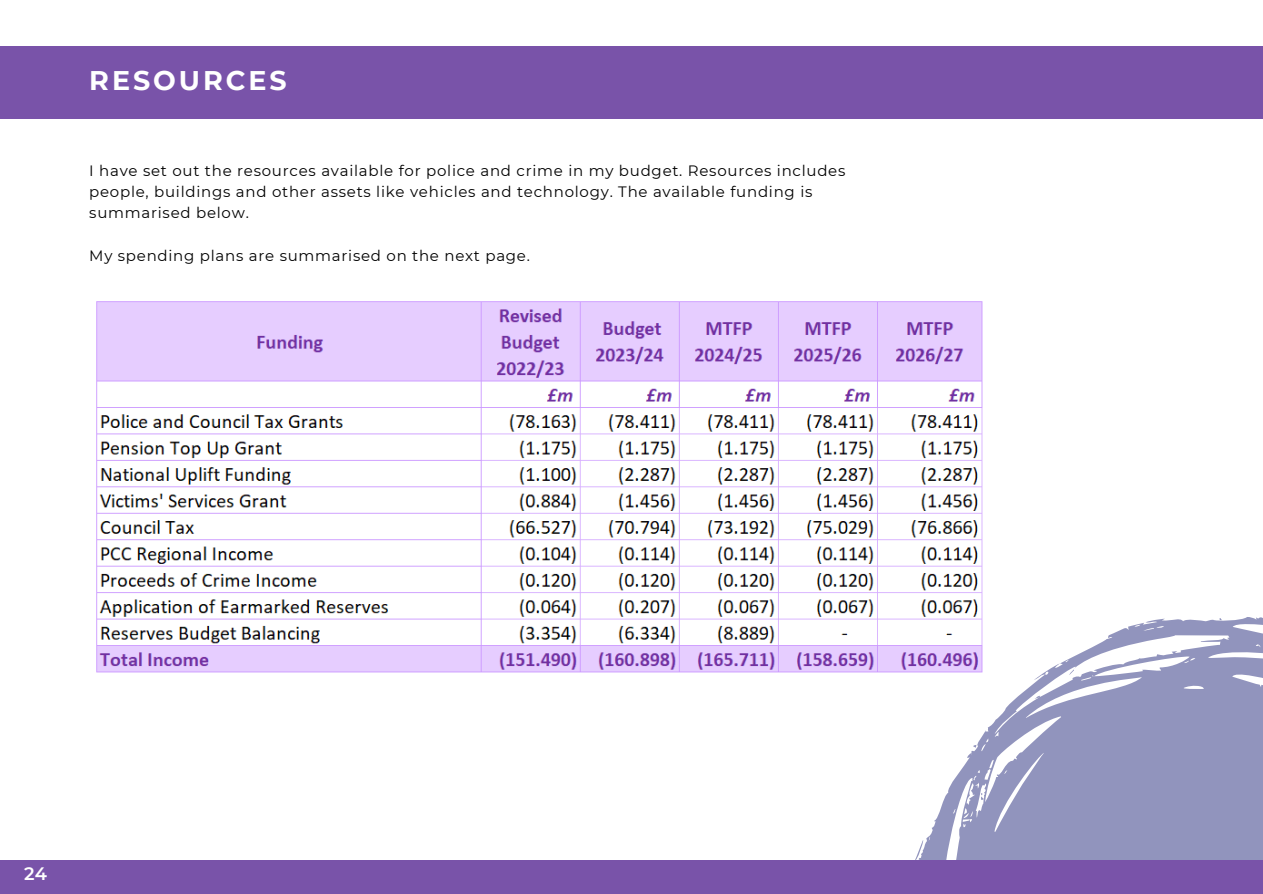
<style>
.page{position:relative;width:1263px;height:894px;background:#fff}
.page>*{position:absolute;margin:0;border:0;box-sizing:border-box;transform-origin:0 0}
.t1{font:700 27px "Montserrat";letter-spacing:.11em;color:#fff}
.t2{font:600 18px "Montserrat";color:#fff}
.t3{font:15px/21.3px "Montserrat";letter-spacing:.05em;color:#000}
</style>
<div class="page">
<div style="left:0;top:47px;width:1263px;height:71px;background:#7953a9"></div>
<svg style="left:923px;top:617px;width:340px;height:242px;fill:#9194bd"></svg>
<svg style="left:915px;top:840px;width:8px;height:19px"></svg>
<svg style="left:1069px;top:667px;width:6px;height:8px"></svg>
<svg style="left:980px;top:792px;width:4px;height:8px"></svg>
<div style="left:0;top:859px;width:1263px;height:34px;background:#7953a9"></div>
<img style="left:96px;top:301px;width:891px;height:375px">
<p class="t1" style="left:89px;top:64px;width:199px">RESOURCES</p>
<p class="t3" style="left:89px;top:159px;width:758px">I have set out the resources available for police and crime in my budget. Resources includes people, buildings and other assets like vehicles and technology. The available funding is summarised below.</p>
<p class="t3" style="left:89px;top:245px;width:442px">My spending plans are summarised on the next page.</p>
<p class="t2" style="left:24px;top:862px;width:24px">24</p>
</div>
